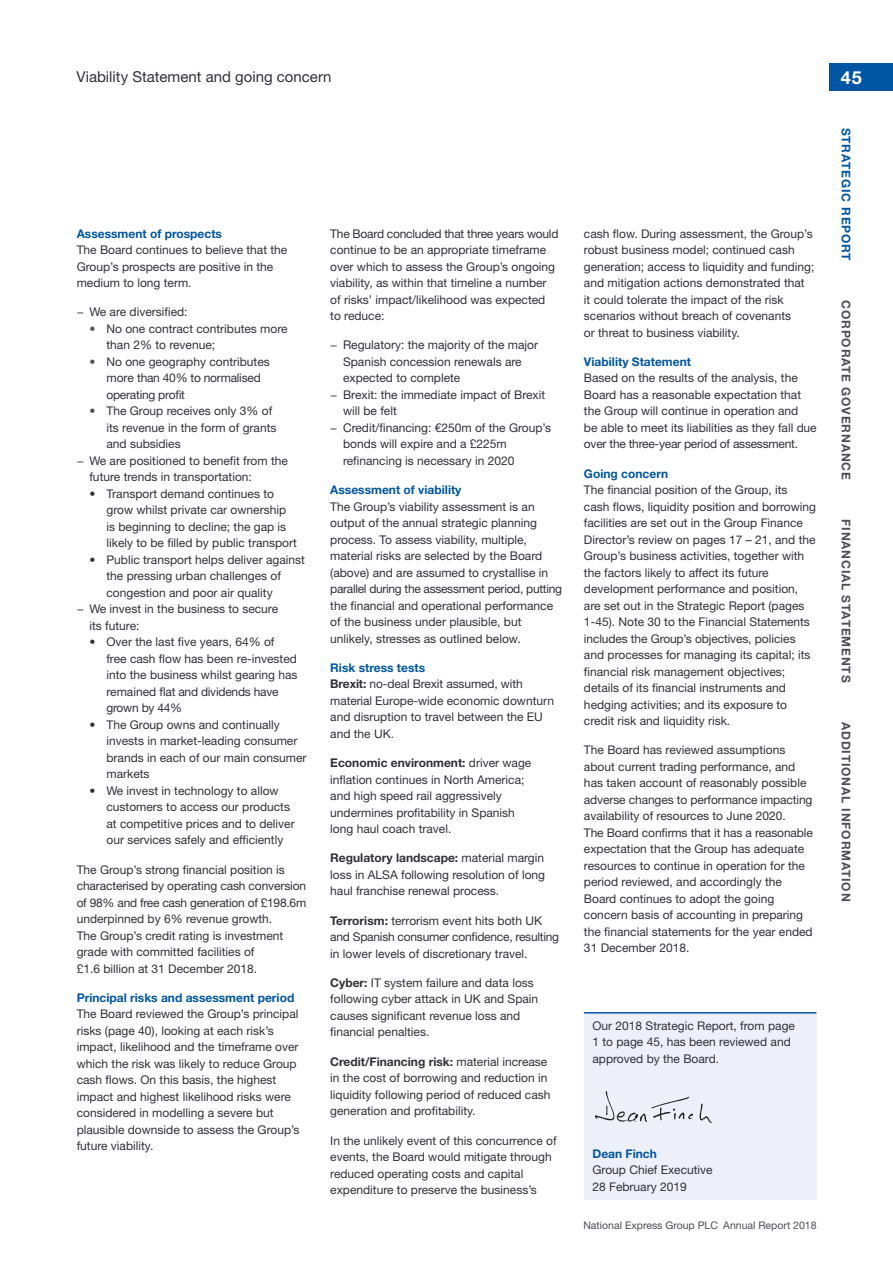
<style>
.page{position:relative;width:893px;height:1263px;background:#fff}
.page>*{position:absolute;margin:0;border:0;box-sizing:border-box;transform-origin:0 0}
.t1{font:700 18px "Helvetica Neue LT Std";color:#fff}
.t2{font:15px "Helvetica Neue LT Std";color:#322f3a}
.t3{font:12px/16.5px "Helvetica Neue LT Std";color:#322f3a}
.t4{font:700 12px "Helvetica Neue LT Std";color:#0056a3}
.t5{font:12px/16.5px "Helvetica Neue LT Std";letter-spacing:-.02em;color:#322f3a}
.t6{font:700 12px "Helvetica Neue LT Std";letter-spacing:.07em;color:#504b55}
.t7{font:700 12px "Helvetica Neue LT Std";letter-spacing:.07em;color:#0056a3}
.t8{font:10.5px "Helvetica Neue LT Std";color:#504b55}
.s1{font-weight:700;color:#504b55}
.s2{font-weight:700}
.s3{font-weight:700;color:#0056a3}
</style>
<div class="page">
<div style="left:584px;top:1013px;width:233px;height:186px;background:#eef0f9"></div>
<img style="left:594px;top:1091px;width:118px;height:32px">
<hr style="left:584px;top:1012px;width:232px;height:1px;background:#0056a3">
<div style="left:829px;top:64px;width:64px;height:27px;background:#0056a3"></div>
<p class="t2" style="left:77px;top:67px;width:257px">Viability Statement and going concern</p>
<p class="t4" style="left:77px;top:226px;width:147px">Assessment of prospects</p>
<p class="t3" style="left:77px;top:241px;width:212px">The Board continues to believe that the<br>Group’s prospects are positive in the medium to long term.</p>
<p class="t3" style="left:77px;top:304px;width:112px">− We are diversified:</p>
<p class="t3" style="left:106px;top:320px;width:183px;text-indent:-17px"><span class="s1">•</span> No one contract contributes more than 2% to revenue;</p>
<p class="t5" style="left:106px;top:353px;width:165px;text-indent:-17px"><span class="s1">•</span> No one geography contributes more than 40% to normalised operating profit</p>
<p class="t3" style="left:89px;top:403px;width:184px"><span class="s1">•</span> The Group receives only 3% of</p>
<p class="t3" style="left:106px;top:419px;width:172px">its revenue in the form of grants</p>
<p class="t3" style="left:106px;top:436px;width:76px">and subsidies</p>
<p class="t3" style="left:77px;top:452px;width:213px">− We are positioned to benefit from the</p>
<p class="t3" style="left:89px;top:469px;width:164px">future trends in transportation:</p>
<p class="t3" style="left:106px;top:485px;width:192px;text-indent:-17px"><span class="s2">•</span> Transport demand continues to grow whilst private car ownership is beginning to decline; the gap is likely to be filled by public transport</p>
<p class="t3" style="left:89px;top:551px;width:217px"><span class="s2">•</span> Public transport helps deliver against</p>
<p class="t3" style="left:106px;top:568px;width:176px">the pressing urban challenges of</p>
<p class="t3" style="left:106px;top:584px;width:168px">congestion and poor air quality</p>
<p class="t3" style="left:77px;top:601px;width:203px">− We invest in the business to secure</p>
<p class="t3" style="left:89px;top:617px;width:52px">its future:</p>
<p class="t3" style="left:106px;top:634px;width:193px;text-indent:-17px"><span class="s2">•</span> Over the last five years, 64% of free cash flow has been re-invested into the business whilst gearing has remained flat and dividends have grown by 44%</p>
<p class="t3" style="left:106px;top:716px;width:202px;text-indent:-17px"><span class="s2">•</span> The Group owns and continually invests in market-leading consumer brands in each of our main consumer markets</p>
<p class="t3" style="left:106px;top:782px;width:190px;text-indent:-17px"><span class="s2">•</span> We invest in technology to allow customers to access our products at competitive prices and to deliver our services safely and efficiently</p>
<p class="t3" style="left:77px;top:861px;width:231px">The Group’s strong financial position is characterised by operating cash conversion of 98% and free cash generation of £198.6m underpinned by 6% revenue growth.<br>The Group’s credit rating is investment grade with committed facilities of<br>£1.6 billion at 31 December 2018.</p>
<p class="t4" style="left:77px;top:990px;width:219px">Principal risks and assessment period</p>
<p class="t3" style="left:77px;top:1006px;width:224px">The Board reviewed the Group’s principal risks (page 40), looking at each risk’s impact, likelihood and the timeframe over which the risk was likely to reduce Group cash flows. On this basis, the highest impact and highest likelihood risks were considered in modelling a severe but plausible downside to assess the Group’s future viability.</p>
<p class="t3" style="left:330px;top:225px;width:230px">The Board concluded that three years would continue to be an appropriate timeframe over which to assess the Group’s ongoing viability, as within that timeline a number of risks’ impact/likelihood was expected to reduce:</p>
<p class="t3" style="left:330px;top:337px;width:209px">− Regulatory: the majority of the major</p>
<p class="t3" style="left:343px;top:353px;width:180px">Spanish concession renewals are</p>
<p class="t3" style="left:343px;top:370px;width:119px">expected to complete</p>
<p class="t3" style="left:330px;top:386px;width:217px">− Brexit: the immediate impact of Brexit</p>
<p class="t3" style="left:343px;top:403px;width:55px">will be felt</p>
<p class="t3" style="left:330px;top:419px;width:222px">− Credit/financing: €250m of the Group’s</p>
<p class="t3" style="left:343px;top:436px;width:165px">bonds will expire and a £225m</p>
<p class="t3" style="left:343px;top:452px;width:173px">refinancing is necessary in 2020</p>
<p class="t4" style="left:330px;top:482px;width:133px">Assessment of viability</p>
<p class="t3" style="left:330px;top:498px;width:233px">The Group’s viability assessment is an output of the annual strategic planning process. To assess viability, multiple, material risks are selected by the Board (above) and are assumed to crystallise in parallel during the assessment period, putting the financial and operational performance of the business under plausible, but unlikely, stresses as outlined below.</p>
<p class="t3" style="left:330px;top:659px;width:225px"><span class="s3">Risk stress tests<br></span><span class="s2">Brexit:</span> no-deal Brexit assumed, with material Europe-wide economic downturn and disruption to travel between the EU and the UK.</p>
<p class="t3" style="left:330px;top:754px;width:203px"><span class="s2">Economic environment:</span> driver wage inflation continues in North America; and high speed rail aggressively undermines profitability in Spanish long haul coach travel.</p>
<p class="t3" style="left:330px;top:850px;width:216px;text-align:justify"><span class="s2">Regulatory landscape:</span> material margin loss in ALSA following resolution of long haul franchise renewal process.</p>
<p class="t3" style="left:330px;top:912px;width:230px"><span class="s2">Terrorism:</span> terrorism event hits both UK and Spanish consumer confidence, resulting in lower levels of discretionary travel.</p>
<p class="t3" style="left:330px;top:974px;width:210px"><span class="s2">Cyber:</span> IT system failure and data loss following cyber attack in UK and Spain causes significant revenue loss and financial penalties.</p>
<p class="t3" style="left:330px;top:1053px;width:222px"><span class="s2">Credit/Financing risk:</span> material increase in the cost of borrowing and reduction in liquidity following period of reduced cash generation and profitability.</p>
<p class="t3" style="left:330px;top:1132px;width:228px">In the unlikely event of this concurrence of events, the Board would mitigate through reduced operating costs and capital expenditure to preserve the business’s</p>
<p class="t3" style="left:584px;top:225px;width:232px">cash flow. During assessment, the Group’s robust business model; continued cash generation; access to liquidity and funding; and mitigation actions demonstrated that<br>it could tolerate the impact of the risk scenarios without breach of covenants<br>or threat to business viability.</p>
<p class="t4" style="left:584px;top:354px;width:109px">Viability Statement</p>
<p class="t3" style="left:584px;top:370px;width:234px">Based on the results of the analysis, the Board has a reasonable expectation that the Group will continue in operation and<br>be able to meet its liabilities as they fall due over the three-year period of assessment.</p>
<p class="t4" style="left:584px;top:466px;width:86px">Going concern</p>
<p class="t3" style="left:584px;top:481px;width:234px">The financial position of the Group, its cash flows, liquidity position and borrowing facilities are set out in the Group Finance Director’s review on pages 17 – 21, and the Group’s business activities, together with the factors likely to affect its future development performance and position, are set out in the Strategic Report (pages 1-45). Note 30 to the Financial Statements includes the Group’s objectives, policies and processes for managing its capital; its financial risk management objectives; details of its financial instruments and hedging activities; and its exposure to credit risk and liquidity risk.</p>
<p class="t3" style="left:584px;top:742px;width:230px">The Board has reviewed assumptions about current trading performance, and has taken account of reasonably possible adverse changes to performance impacting availability of resources to June 2020.<br>The Board confirms that it has a reasonable expectation that the Group has adequate resources to continue in operation for the period reviewed, and accordingly the Board continues to adopt the going concern basis of accounting in preparing the financial statements for the year ended 31 December 2018.</p>
<p class="t3" style="left:592px;top:1017px;width:204px">Our 2018 Strategic Report, from page<br>1 to page 45, has been reviewed and approved by the Board.</p>
<p class="t4" style="left:592px;top:1146px;width:66px">Dean Finch</p>
<p class="t3" style="left:592px;top:1161px;width:122px">Group Chief Executive<br>28 February 2019</p>
<p class="t8" style="left:583px;top:1219px;width:235px">National Express Group PLC Annual Report 2018</p>
<h1 class="t1" style="left:841px;top:66px;width:22px">45</h1>
<p class="t7" style="left:854px;top:128px;width:135px;rotate:90deg">STRATEGIC REPORT</p>
<p class="t6" style="left:854px;top:300px;width:181px;rotate:90deg">CORPORATE GOVERNANCE</p>
<p class="t6" style="left:854px;top:519px;width:165px;rotate:90deg">FINANCIAL STATEMENTS</p>
<p class="t6" style="left:854px;top:722px;width:181px;rotate:90deg">ADDITIONAL INFORMATION</p>
</div>
